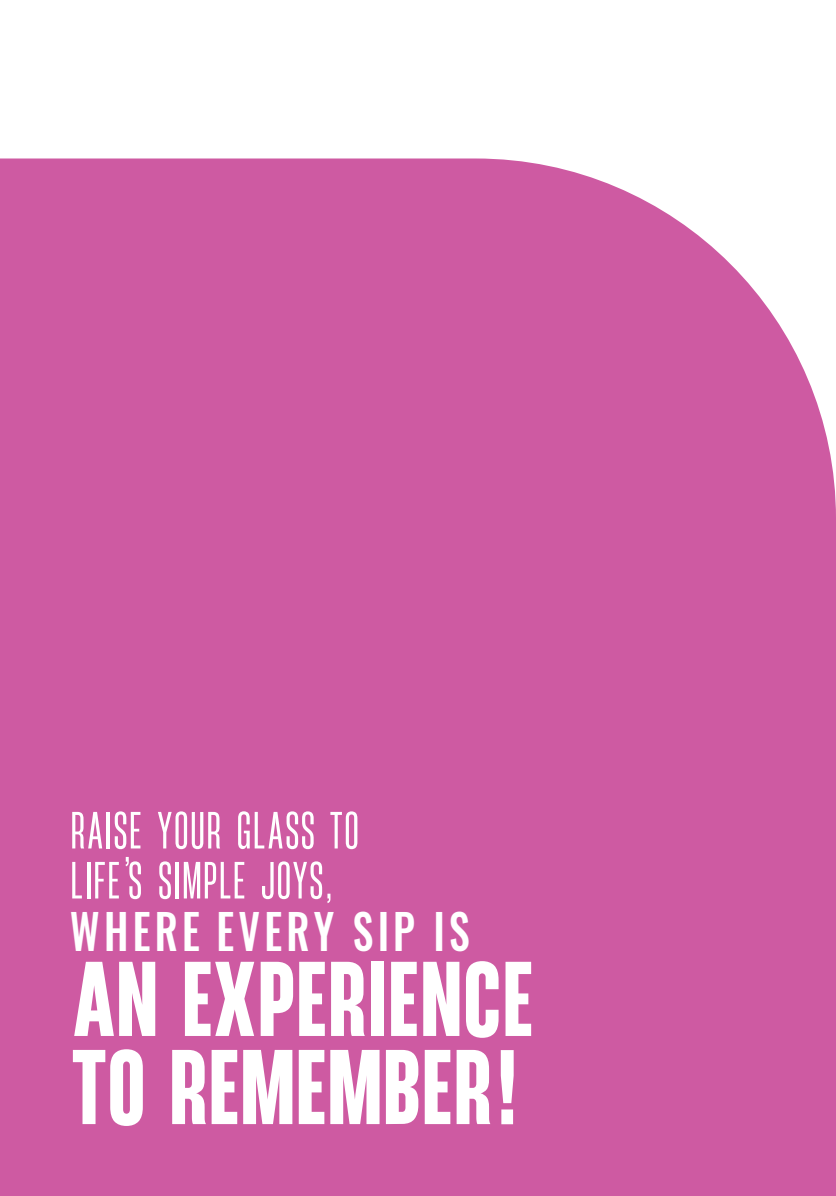
<style>
.page{position:relative;width:836px;height:1196px;background:#fff}
.page>*{position:absolute;margin:0;border:0;box-sizing:border-box;transform-origin:0 0}
.t1{font:100 170px "Aeternus Nano";letter-spacing:-.015em;color:#fff;scale:.87 1}
.t2{font:100 86px "Aeternus Nano";letter-spacing:.01em;color:#fff;scale:.87 1}
.t3{font:500 48px "Oswald";letter-spacing:.1em;color:#fff;scale:.87 1}
</style>
<div class="page">
<div style="left:0;top:158px;width:835px;height:1037px;background:#ce5aa2"></div>
<p class="t2" style="left:70px;top:768px;width:334px">RAISE YOUR GLASS TO</p>
<p class="t2" style="left:70px;top:818px;width:303px">LIFE’S SIMPLE JOYS,</p>
<p class="t3" style="left:70px;top:897px;width:461px">WHERE EVERY SIP IS</p>
<h1 class="t1" style="left:72px;top:877px;width:534px">AN EXPERIENCE</h1>
<h1 class="t1" style="left:72px;top:965px;width:513px">TO REMEMBER!</h1>
</div>
